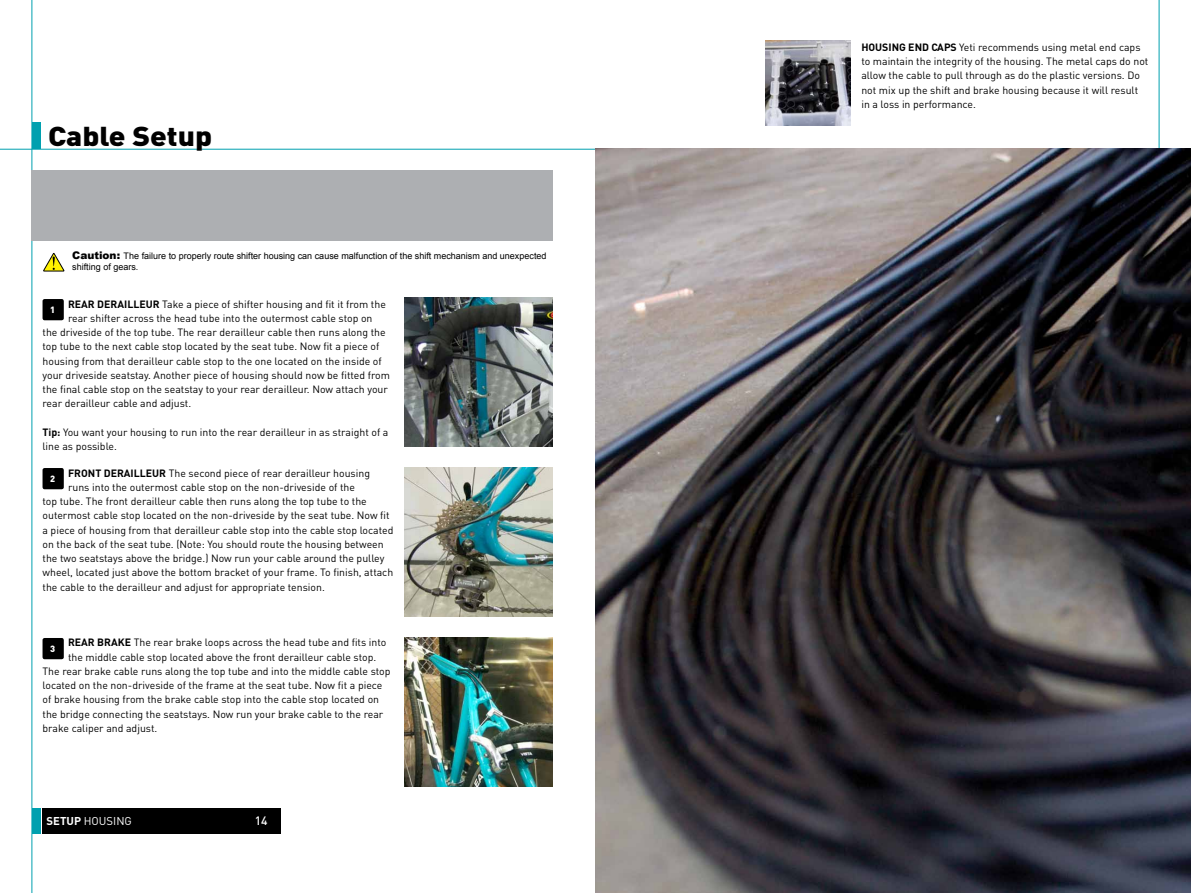
<style>
.page{position:relative;width:1191px;height:893px;background:#fff}
.page>*{position:absolute;margin:0;border:0;box-sizing:border-box;transform-origin:0 0}
.t1{font:900 27px "DIN";color:#000;scale:1.11 1}
.t2{font:500 12px "DIN";color:#fff}
.t3{font:11.25px "DIN";color:#fff}
.t4{font:700 11.25px "DIN";color:#fff}
.t5{font:10.5px/14.2px "DIN";color:#000}
.t6{font:700 10.5px "DIN";color:#000}
.t7{font:9px/10.8px "Arial";color:#000}
.t8{font:900 9px "DIN";color:#fff}
.s1{font-weight:900;font-size:10.5px}
.s2{font-weight:700}
</style>
<div class="page">
<hr style="left:32px;top:0;width:1px;height:893px;background:#00a0af">
<hr style="left:1158px;top:0;width:1px;height:893px;background:#00a0af">
<hr style="left:0;top:149px;width:1191px;height:1px;background:#00a0af">
<div style="left:32px;top:122px;width:9px;height:27px;background:#00a0af"></div>
<div style="left:32px;top:808px;width:9px;height:25px;background:#00a0af"></div>
<div style="left:255px;top:808px;width:25px;height:25px;background:#000"></div>
<div style="left:32px;top:170px;width:521px;height:71px;background:#adafb2"></div>
<div style="left:42px;top:808px;width:213px;height:25px;background:#000"></div>
<img style="left:404px;top:468px;width:149px;height:149px">
<img style="left:404px;top:638px;width:149px;height:149px">
<img style="left:404px;top:298px;width:149px;height:148px">
<svg style="left:43px;top:253px;width:21px;height:18px"></svg>
<img style="left:765px;top:40px;width:85px;height:85px">
<div style="left:43px;top:299px;width:21px;height:21px;background:#000;border-radius:2px"></div>
<div style="left:43px;top:468px;width:21px;height:21px;background:#000;border-radius:2px"></div>
<div style="left:43px;top:638px;width:21px;height:21px;background:#000;border-radius:2px"></div>
<img style="left:595px;top:149px;width:596px;height:744px">
<h1 class="t1" style="left:48px;top:118px;width:149px">Cable Setup</h1>
<p class="t7" style="left:72px;top:251px;width:476px"><span class="s1">Caution:</span> The failure to properly route shifter housing can cause malfunction of the shift mechanism and unexpected shifting of gears.</p>
<p class="t6" style="left:68px;top:297px;width:8px">REAR</p>
<p class="t5" style="left:97px;top:296px;width:290px"><span class="s2">DERAILLEUR</span> Take a piece of shifter housing and fit it from the</p>
<p class="t5" style="left:68px;top:311px;width:306px">rear shifter across the head tube into the outermost cable stop on</p>
<p class="t5" style="left:43px;top:325px;width:345px">the driveside of the top tube. The rear derailleur cable then runs along the</p>
<p class="t5" style="left:43px;top:339px;width:338px">top tube to the next cable stop located by the seat tube. Now fit a piece of</p>
<p class="t5" style="left:43px;top:353px;width:341px">housing from that derailleur cable stop to the one located on the inside of</p>
<p class="t5" style="left:43px;top:368px;width:349px">your driveside seatstay. Another piece of housing should now be fitted from</p>
<p class="t5" style="left:43px;top:382px;width:347px">the final cable stop on the seatstay to your rear derailleur. Now attach your</p>
<p class="t5" style="left:43px;top:396px;width:150px">rear derailleur cable and adjust.</p>
<p class="t5" style="left:43px;top:425px;width:347px"><span class="s2">TIP:</span> You want your housing to run into the rear derailleur in as straight of a line as possible.</p>
<p class="t5" style="left:68px;top:466px;width:303px"><span class="s2">FRONT DERAILLEUR</span> The second piece of rear derailleur housing</p>
<p class="t5" style="left:68px;top:480px;width:288px">runs into the outermost cable stop on the non-driveside of the</p>
<p class="t5" style="left:43px;top:494px;width:326px">top tube. The front derailleur cable then runs along the top tube to the</p>
<p class="t5" style="left:43px;top:508px;width:349px">outermost cable stop located on the non-driveside by the seat tube. Now fit</p>
<p class="t5" style="left:43px;top:523px;width:352px">a piece of housing from that derailleur cable stop into the cable stop located</p>
<p class="t5" style="left:43px;top:537px;width:343px">on the back of the seat tube. (Note: You should route the housing between</p>
<p class="t5" style="left:43px;top:551px;width:343px">the two seatstays above the bridge.) Now run your cable around the pulley</p>
<p class="t5" style="left:43px;top:565px;width:352px">wheel, located just above the bottom bracket of your frame. To finish, attach</p>
<p class="t5" style="left:43px;top:580px;width:284px">the cable to the derailleur and adjust for appropriate tension.</p>
<p class="t8" style="left:50px;top:304px;width:7px">1</p>
<p class="t8" style="left:50px;top:473px;width:7px">2</p>
<p class="t5" style="left:68px;top:635px;width:320px"><span class="s2">REAR BRAKE</span> The rear brake loops across the head tube and fits into</p>
<p class="t5" style="left:68px;top:650px;width:310px">the middle cable stop located above the front derailleur cable stop.</p>
<p class="t5" style="left:43px;top:664px;width:349px">The rear brake cable runs along the top tube and into the middle cable stop</p>
<p class="t5" style="left:43px;top:678px;width:341px">located on the non-driveside of the frame at the seat tube. Now fit a piece</p>
<p class="t5" style="left:43px;top:692px;width:338px">of brake housing from the brake cable stop into the cable stop located on</p>
<p class="t5" style="left:43px;top:707px;width:342px">the bridge connecting the seatstays. Now run your brake cable to the rear</p>
<p class="t5" style="left:43px;top:721px;width:116px">brake caliper and adjust.</p>
<p class="t8" style="left:50px;top:642px;width:7px">3</p>
<p class="t4" style="left:47px;top:813px;width:8px">SETU</p>
<p class="t3" style="left:74px;top:814px;width:59px"><span class="s2">P</span> HOUSING</p>
<p class="t2" style="left:255px;top:813px;width:14px">14</p>
<p class="t5" style="left:861px;top:40px;width:288px"><span class="s2">HOUSING END CAPS</span> Yeti recommends using metal end caps to maintain the integrity of the housing. The metal caps do not allow the cable to pull through as do the plastic versions. Do not mix up the shift and brake housing because it will result in a loss in performance.</p>
</div>
